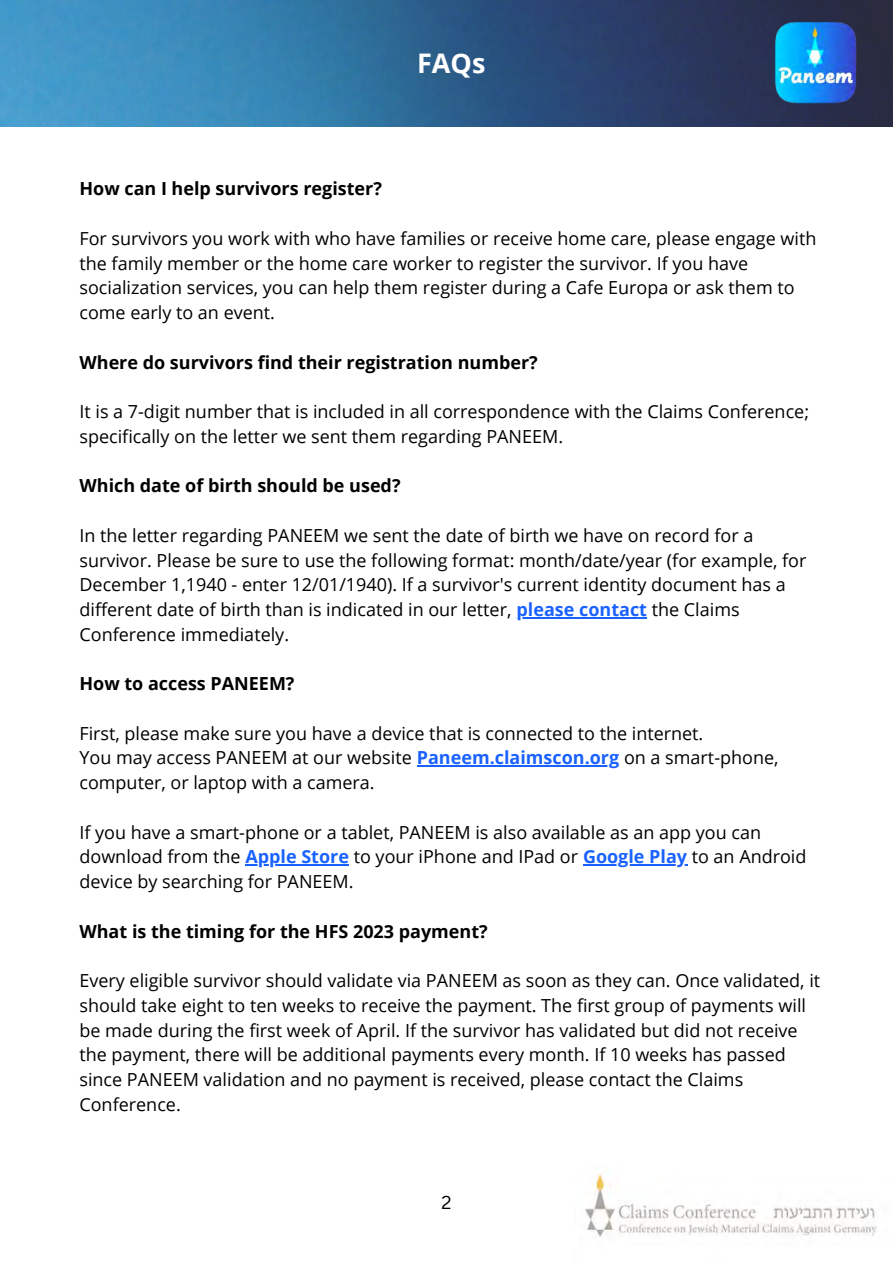
<style>
.page{position:relative;width:893px;height:1264px;background:#fff}
.page>*{position:absolute;margin:0;border:0;box-sizing:border-box;transform-origin:0 0}
.t1{font:700 27px "Open Sans";color:#fff}
.t2{font:18.15px "Canva Sans";color:#000}
.t3{font:18px/24.8px "Open Sans";color:#000}
.t4{font:700 18px "Open Sans";color:#000}
.s1{font-weight:700;color:#1a62ff}
</style>
<div class="page">
<hr style="left:516px;top:617px;width:131px;height:1px;background:#1a62ff">
<hr style="left:417px;top:765px;width:202px;height:1px;background:#1a62ff">
<hr style="left:245px;top:864px;width:104px;height:1px;background:#1a62ff">
<hr style="left:583px;top:864px;width:104px;height:1px;background:#1a62ff">
<img style="left:0;top:0;width:892px;height:127px">
<img style="left:769px;top:17px;width:92px;height:93px">
<img style="left:585px;top:1171px;width:292px;height:66px">
<h1 class="t1" style="left:417px;top:44px;width:70px">FAQs</h1>
<p class="t4" style="left:79px;top:176px;width:304px">How can I help survivors register?</p>
<p class="t3" style="left:79px;top:225px;width:738px">For survivors you work with who have families or receive home care, please engage with the family member or the home care worker to register the survivor. If you have socialization services, you can help them register during a Cafe Europa or ask them to come early to an event.</p>
<p class="t4" style="left:79px;top:349px;width:460px">Where do survivors find their registration number?</p>
<p class="t3" style="left:79px;top:399px;width:731px">It is a 7-digit number that is included in all correspondence with the Claims Conference; specifically on the letter we sent them regarding PANEEM.</p>
<p class="t4" style="left:79px;top:473px;width:322px">Which date of birth should be used?</p>
<p class="t3" style="left:79px;top:522px;width:728px">In the letter regarding PANEEM we sent the date of birth we have on record for a survivor. Please be sure to use the following format: month/date/year (for example, for December 1,1940 - enter 12/01/1940). If a survivor's current identity document has a different date of birth than is indicated in our letter, <span class="s1">please contact</span> the Claims Conference immediately.</p>
<p class="t4" style="left:79px;top:671px;width:216px">How to access PANEEM?</p>
<p class="t3" style="left:79px;top:720px;width:700px">First, please make sure you have a device that is connected to the internet.<br>You may access PANEEM at our website <span class="s1">Paneem.claimscon.org</span> on a smart-phone, computer, or laptop with a camera.</p>
<p class="t3" style="left:79px;top:819px;width:728px">If you have a smart-phone or a tablet, PANEEM is also available as an app you can download from the <span class="s1">Apple Store</span> to your iPhone and IPad or <span class="s1">Google Play</span> to an Android device by searching for PANEEM.</p>
<p class="t4" style="left:79px;top:918px;width:410px">What is the timing for the HFS 2023 payment?</p>
<p class="t3" style="left:79px;top:967px;width:742px">Every eligible survivor should validate via PANEEM as soon as they can. Once validated, it should take eight to ten weeks to receive the payment. The first group of payments will be made during the first week of April. If the survivor has validated but did not receive the payment, there will be additional payments every month. If 10 weeks has passed since PANEEM validation and no payment is received, please contact the Claims Conference.</p>
<p class="t2" style="left:441px;top:1189px;width:11px">2</p>
</div>
